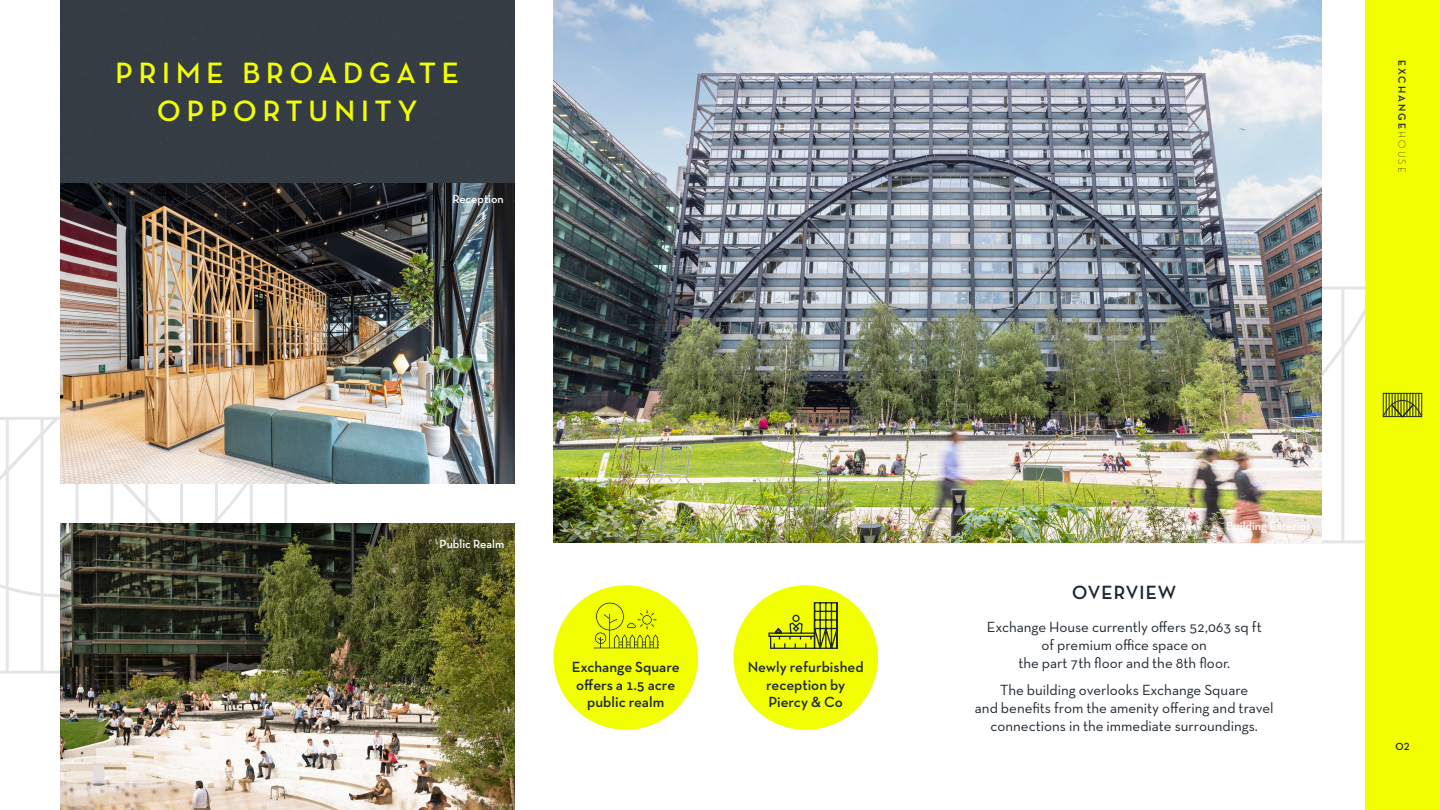
<style>
.page{position:relative;width:1440px;height:810px;background:#fff}
.page>*{position:absolute;margin:0;border:0;box-sizing:border-box;transform-origin:0 0}
.t1{font:700 30px/37.5px "Neutra Disp";letter-spacing:.2em;color:#f2ff00;text-align:center}
.t2{font:700 19.5px "Neutra Disp";letter-spacing:.06em;color:#1c262f}
.t3{font:15px/18px "Neutra Text TF";color:#1c262f;text-align:center}
.t4{font:600 15px/17.2px "Neutra Text TF";color:#1c262f;text-align:center}
.t5{font:600 12px "Neutra Text TF";color:#fff}
.t6{font:700 10.5px "Neutra Disp";letter-spacing:.2em;color:#1c262f}
.s1{font-weight:300}
</style>
<div class="page">
<svg style="left:924px;top:286px;width:441px;height:258px"></svg>
<svg style="left:0;top:416px;width:289px;height:258px"></svg>
<img style="left:554px;top:0;width:768px;height:543px">
<img style="left:60px;top:0;width:454px;height:484px">
<div style="left:553px;top:585px;width:145px;height:145px;background:#f2ff00;border-radius:50%"></div>
<svg style="left:593px;top:602px;width:66px;height:47px"></svg>
<img style="left:60px;top:524px;width:455px;height:286px">
<div style="left:733px;top:585px;width:145px;height:145px;background:#f2ff00;border-radius:50%"></div>
<svg style="left:768px;top:602px;width:70px;height:47px"></svg>
<div style="left:1365px;top:0;width:75px;height:810px;background:#f2ff00"></div>
<svg style="left:1383px;top:393px;width:39px;height:25px"></svg>
<h1 class="t1" style="left:115px;top:55px;width:345px">PRIME BROADGATE<br>OPPORTUNITY</h1>
<p class="t5" style="left:452px;top:192px;width:53px">Reception</p>
<p class="t6" style="left:1408px;top:60px;width:114px;rotate:90deg">EXCHANGE<span class="s1">HOUSE</span></p>
<p class="t5" style="left:440px;top:537px;width:66px">Public Realm</p>
<p class="t4" style="left:572px;top:658px;width:109px">Exchange Square offers a 1.5 acre public realm</p>
<p class="t4" style="left:748px;top:658px;width:117px">Newly refurbished reception by<br>Piercy &amp; Co</p>
<p class="t5" style="left:1226px;top:519px;width:86px">Building Exterior</p>
<h2 class="t2" style="left:1072px;top:582px;width:106px">OVERVIEW</h2>
<p class="t3" style="left:987px;top:618px;width:276px">Exchange House currently offers 52,063 sq ft of premium office space on<br>the part 7th floor and the 8th floor.</p>
<p class="t3" style="left:975px;top:681px;width:300px">The building overlooks Exchange Square<br>and benefits from the amenity offering and travel connections in the immediate surroundings.</p>
<p class="t6" style="left:1395px;top:741px;width:16px">02</p>
</div>
